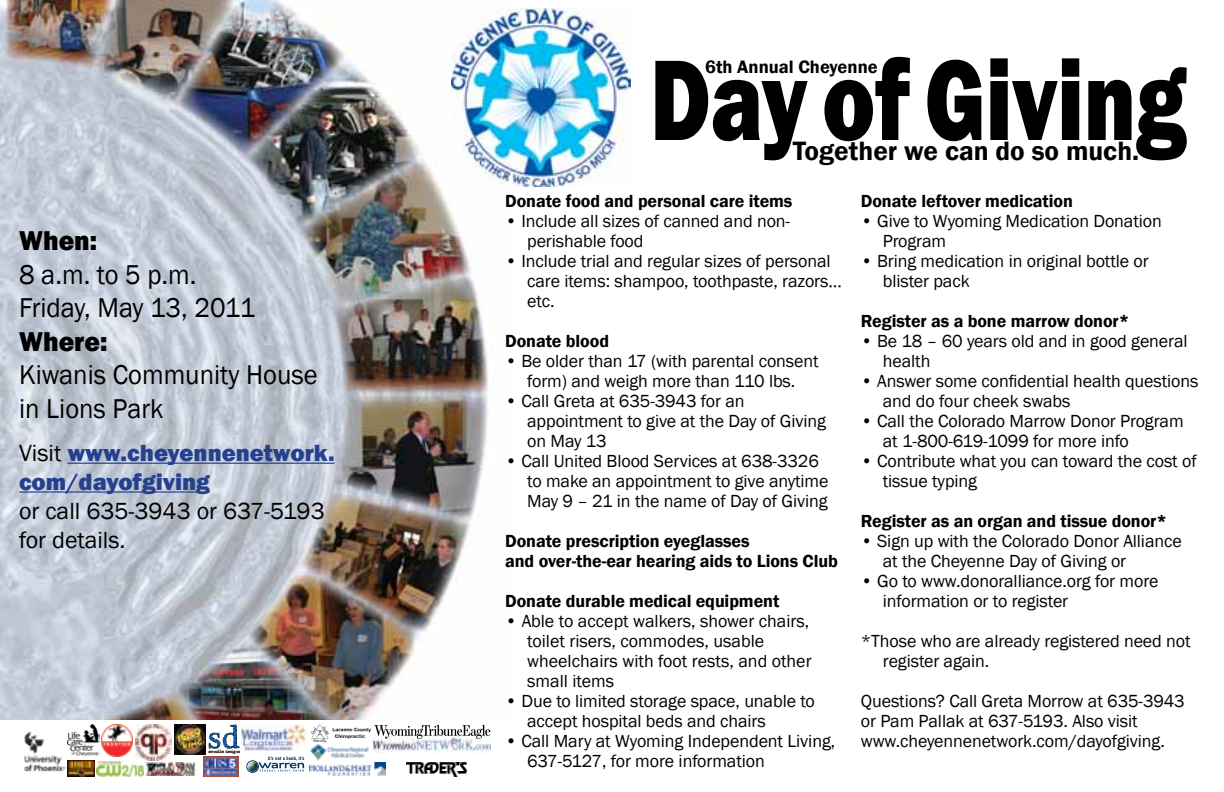
<style>
.page{position:relative;width:1224px;height:792px;background:#fff}
.page>*{position:absolute;margin:0;border:0;box-sizing:border-box;transform-origin:0 0}
.t1{font:800 118.8px "Franklin Gothic";color:#000;scale:.75 1}
.t2{font:28px/33.6px "Franklin Gothic";color:#000;scale:.95 1}
.t3{font:800 28px "Franklin Gothic";color:#000;scale:.95 1}
.t4{font:600 27.2px "Franklin Gothic";color:#000}
.t5{font:800 24px/28.8px "Franklin Gothic";color:#25408f}
.t6{font:24px/28.8px "Franklin Gothic";color:#000}
.t7{font:600 18.4px "Franklin Gothic";color:#000}
.t8{font:18px/20px "Franklin Gothic";letter-spacing:-.005em;color:#000}
.t9{font:600 18px/20px "Franklin Gothic";letter-spacing:-.005em;color:#000}
.s1{font-weight:400;color:#000}
</style>
<div class="page">
<img style="left:0;top:0;width:488px;height:720px">
<hr style="left:67px;top:463px;width:268px;height:1px;background:#25408f">
<hr style="left:19px;top:491px;width:191px;height:2px;background:#25408f">
<img style="left:451px;top:8px;width:180px;height:179px">
<img style="left:97px;top:762px;width:47px;height:14px">
<img style="left:101px;top:725px;width:32px;height:32px">
<img style="left:68px;top:761px;width:26px;height:15px">
<img style="left:146px;top:763px;width:50px;height:12px">
<div style="left:247px;top:761px;width:12px;height:12px;border:1px solid #003768;border-radius:50%"></div>
<svg style="left:247px;top:756px;width:57px;height:16px"></svg>
<img style="left:406px;top:763px;width:61px;height:14px">
<img style="left:373px;top:739px;width:117px;height:14px">
<img style="left:310px;top:725px;width:61px;height:36px">
<img style="left:175px;top:725px;width:31px;height:29px">
<img style="left:68px;top:725px;width:32px;height:30px">
<img style="left:242px;top:725px;width:66px;height:25px">
<svg style="left:208px;top:725px;width:32px;height:29px"></svg>
<img style="left:136px;top:725px;width:36px;height:36px">
<img style="left:203px;top:757px;width:36px;height:19px">
<svg style="left:374px;top:725px;width:116px;height:14px"></svg>
<img style="left:309px;top:763px;width:76px;height:12px">
<img style="left:24px;top:731px;width:42px;height:41px">
<h2 class="t3" style="left:19px;top:222px;width:84px">When:</h2>
<h2 class="t2" style="left:19px;top:258px;width:250px">8 a.m. to 5 p.m.<br>Friday, May 13, 2011</h2>
<h2 class="t3" style="left:19px;top:323px;width:94px">Where:</h2>
<h2 class="t2" style="left:19px;top:359px;width:316px">Kiwanis Community House in Lions Park</h2>
<h3 class="t5" style="left:19px;top:439px;width:317px"><span class="s1">Visit</span> www.cheyennenetwork. com/dayofgiving</h3>
<h3 class="t6" style="left:19px;top:497px;width:307px">or call 635-3943 or 637-5193 for details.</h3>
<h1 class="t1" style="left:650px;top:23px;width:717px">Day of Giving</h1>
<p class="t7" style="left:705px;top:55px;width:174px">6th Annual Cheyenne</p>
<h3 class="t4" style="left:793px;top:134px;width:348px">Together we can do so much.</h3>
<p class="t9" style="left:505px;top:191px;width:289px">Donate food and personal care items</p>
<p class="t8" style="left:527px;top:211px;width:264px;text-indent:-22px">• Include all sizes of canned and non&shy;perishable food</p>
<p class="t8" style="left:527px;top:251px;width:316px;text-indent:-22px">• Include trial and regular sizes of personal care items: shampoo, toothpaste, razors… etc.</p>
<p class="t9" style="left:505px;top:331px;width:105px">Donate blood</p>
<p class="t8" style="left:505px;top:351px;width:315px;text-align:center">• Be older than 17 (with parental consent form) and weigh more than 110 lbs.</p>
<p class="t8" style="left:527px;top:391px;width:300px;text-indent:-22px">• Call Greta at 635-3943 for an appointment to give at the Day of Giving on May 13</p>
<p class="t8" style="left:527px;top:451px;width:303px;text-indent:-22px">• Call United Blood Services at 638-3326 to make an appointment to give anytime<br>May 9 – 21 in the name of Day of Giving</p>
<p class="t9" style="left:505px;top:531px;width:334px">Donate prescription eyeglasses<br>and over-the-ear hearing aids to Lions Club</p>
<p class="t9" style="left:505px;top:591px;width:276px">Donate durable medical equipment</p>
<p class="t8" style="left:527px;top:611px;width:286px;text-indent:-22px">• Able to accept walkers, shower chairs, toilet risers, commodes, usable wheelchairs with foot rests, and other small items</p>
<p class="t8" style="left:527px;top:691px;width:289px;text-indent:-22px">• Due to limited storage space, unable to accept hospital beds and chairs</p>
<p class="t8" style="left:527px;top:731px;width:310px;text-indent:-22px">• Call Mary at Wyoming Independent Living,<br>637-5127, for more information</p>
<p class="t9" style="left:861px;top:191px;width:214px">Donate leftover medication</p>
<p class="t8" style="left:883px;top:211px;width:281px;text-indent:-22px">• Give to Wyoming Medication Donation<br>Program</p>
<p class="t8" style="left:883px;top:251px;width:267px;text-indent:-22px">• Bring medication in original bottle or blister pack</p>
<p class="t9" style="left:861px;top:311px;width:270px">Register as a bone marrow donor*</p>
<p class="t8" style="left:883px;top:331px;width:306px;text-indent:-22px">• Be 18 – 60 years old and in good general health</p>
<p class="t8" style="left:883px;top:371px;width:317px;text-indent:-22px">• Answer some confidential health questions and do four cheek swabs</p>
<p class="t8" style="left:883px;top:411px;width:302px;text-indent:-22px">• Call the Colorado Marrow Donor Program at 1-800-619-1099 for more info</p>
<p class="t8" style="left:883px;top:451px;width:315px;text-indent:-22px">• Contribute what you can toward the cost of tissue typing</p>
<p class="t9" style="left:861px;top:511px;width:308px">Register as an organ and tissue donor*</p>
<p class="t8" style="left:883px;top:531px;width:300px;text-indent:-22px">• Sign up with the Colorado Donor Alliance at the Cheyenne Day of Giving or</p>
<p class="t8" style="left:883px;top:571px;width:277px;text-indent:-22px">• Go to www.donoralliance.org for more information or to register</p>
<p class="t8" style="left:883px;top:631px;width:309px;text-indent:-22px">*Those who are already registered need not register again.</p>
<p class="t8" style="left:861px;top:691px;width:326px">Questions? Call Greta Morrow at 635-3943 or Pam Pallak at 637-5193. Also visit www.cheyennenetwork.com/dayofgiving.</p>
</div>
